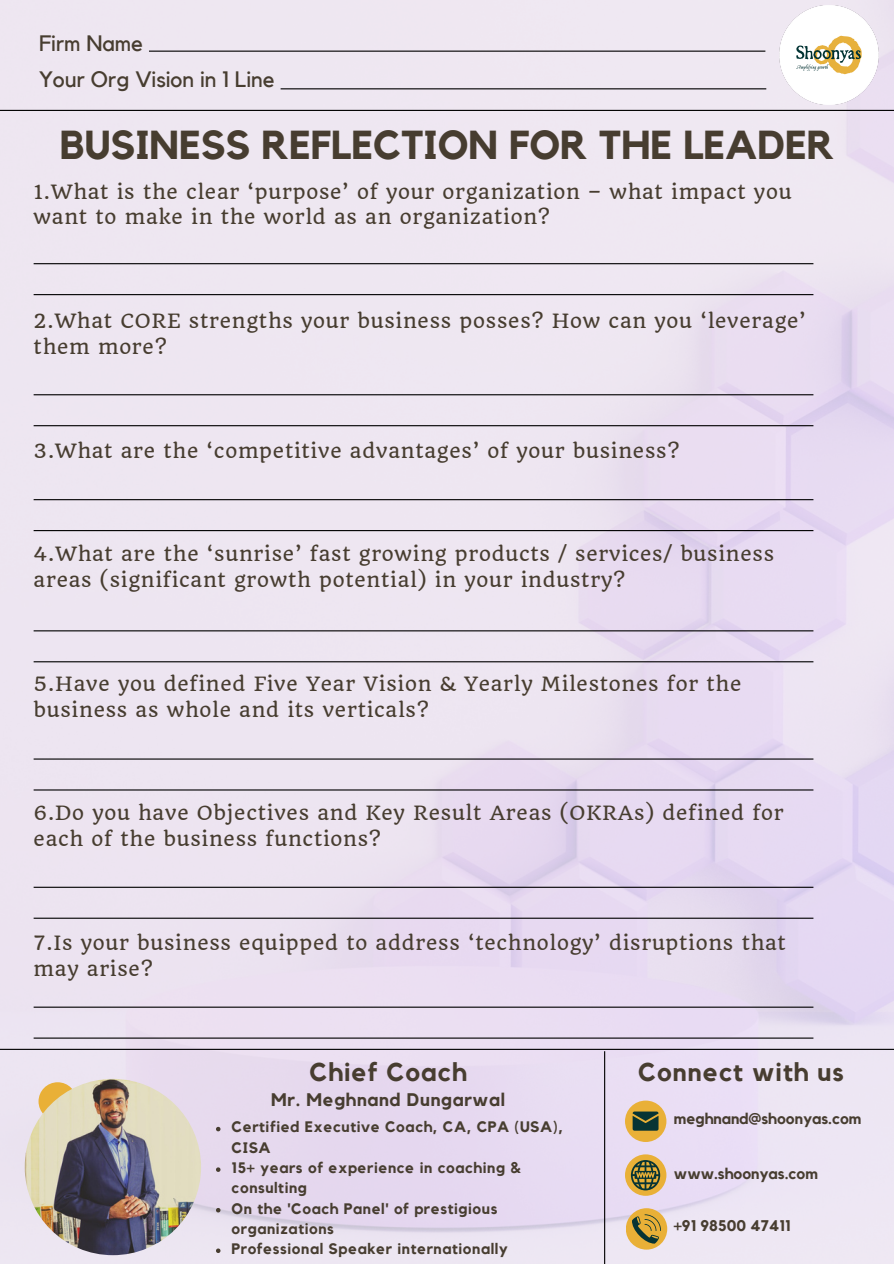
<style>
.page{position:relative;width:894px;height:1264px;background:#fff}
.page>*{position:absolute;margin:0;border:0;box-sizing:border-box;transform-origin:0 0}
.t1{font:700 40.35px "Kollektif";color:#473d30}
.t2{font:700 25.65px "Kollektif";letter-spacing:.04em;color:#473d30}
.t3{font:22.2px "Kollektif";color:#473d30}
.t4{font:19.2px/26px "Quando";letter-spacing:.04em;color:#473d30}
.t5{font:700 18.15px "Kollektif";letter-spacing:.04em;color:#473d30}
.t6{font:700 15.45px "Kollektif";color:#473d30}
.t7{font:700 15.15px/20.2px "Kollektif";letter-spacing:.04em;color:#473d30}
</style>
<div class="page">
<img style="left:0;top:0;width:893px;height:1263px">
<hr style="left:0;top:110px;width:893px;height:1px;background:#000">
<img style="left:776px;top:5px;width:104px;height:99px">
<hr style="left:0;top:1048px;width:893px;height:1px;background:#000">
<hr style="left:604px;top:1051px;width:1px;height:212px;background:#000">
<svg style="left:624px;top:1154px;width:42px;height:41px"></svg>
<div style="left:625px;top:1208px;width:42px;height:41px;background:#e9b037;border-radius:50%"></div>
<svg style="left:631px;top:1214px;width:30px;height:29px"></svg>
<svg style="left:630px;top:1159px;width:30px;height:31px"></svg>
<div style="left:624px;top:1100px;width:42px;height:41px;background:#e9b037;border-radius:50%"></div>
<svg style="left:632px;top:1111px;width:26px;height:19px"></svg>
<div style="left:38px;top:1082px;width:39px;height:38px;background:#e9b037;border-radius:50%"></div>
<img style="left:25px;top:1078px;width:176px;height:177px;border-radius:50%">
<svg style="left:216px;top:1126px;width:4px;height:5px"></svg>
<svg style="left:216px;top:1167px;width:4px;height:4px"></svg>
<svg style="left:216px;top:1207px;width:4px;height:5px"></svg>
<svg style="left:216px;top:1248px;width:4px;height:4px"></svg>
<hr style="left:149px;top:51px;width:616px;height:1px;background:#000">
<hr style="left:280px;top:88px;width:486px;height:1px;background:#000">
<hr style="left:34px;top:294px;width:779px;height:1px;background:#000">
<hr style="left:34px;top:263px;width:779px;height:1px;background:#000">
<hr style="left:34px;top:425px;width:779px;height:1px;background:#000">
<hr style="left:34px;top:394px;width:779px;height:1px;background:#000">
<hr style="left:34px;top:530px;width:779px;height:1px;background:#000">
<hr style="left:34px;top:499px;width:779px;height:1px;background:#000">
<hr style="left:34px;top:661px;width:779px;height:1px;background:#000">
<hr style="left:34px;top:630px;width:779px;height:1px;background:#000">
<hr style="left:34px;top:789px;width:779px;height:1px;background:#000">
<hr style="left:34px;top:758px;width:779px;height:1px;background:#000">
<hr style="left:34px;top:917px;width:779px;height:1px;background:#000">
<hr style="left:34px;top:886px;width:779px;height:1px;background:#000">
<hr style="left:34px;top:1037px;width:779px;height:1px;background:#000">
<hr style="left:34px;top:1006px;width:779px;height:1px;background:#000">
<p class="t3" style="left:39px;top:33px;width:106px">Firm Name</p>
<p class="t3" style="left:39px;top:69px;width:237px">Your Org Vision in 1 Line</p>
<p class="t1" style="left:60px;top:127px;width:775px">BUSINESS REFLECTION FOR THE LEADER</p>
<p class="t4" style="left:34px;top:178px;width:759px">1.What is the clear ‘purpose’ of your organization – what impact you want to make in the world as an organization?</p>
<p class="t4" style="left:34px;top:308px;width:773px">2.What CORE strengths your business posses? How can you ‘leverage’ them more?</p>
<p class="t4" style="left:34px;top:437px;width:647px">3.What are the ‘competitive advantages’ of your business?</p>
<p class="t4" style="left:34px;top:541px;width:741px">4.What are the ‘sunrise’ fast growing products / services/ business areas (significant growth potential) in your industry?</p>
<p class="t4" style="left:34px;top:671px;width:709px">5.Have you defined Five Year Vision &amp; Yearly Milestones for the business as whole and its verticals?</p>
<p class="t4" style="left:34px;top:800px;width:751px">6.Do you have Objectives and Key Result Areas (OKRAs) defined for each of the business functions?</p>
<p class="t4" style="left:34px;top:929px;width:753px">7.Is your business equipped to address ‘technology’ disruptions that may arise?</p>
<p class="t2" style="left:309px;top:1060px;width:159px">Chief Coach</p>
<p class="t5" style="left:271px;top:1091px;width:235px">Mr. Meghnand Dungarwal</p>
<p class="t7" style="left:231px;top:1117px;width:333px">Certified Executive Coach, CA, CPA (USA),<br>CISA</p>
<p class="t7" style="left:231px;top:1158px;width:291px">15+ years of experience in coaching &amp; consulting</p>
<p class="t7" style="left:231px;top:1198px;width:267px">On the 'Coach Panel' of prestigious organizations</p>
<p class="t7" style="left:231px;top:1239px;width:278px">Professional Speaker internationally</p>
<p class="t2" style="left:638px;top:1060px;width:207px">Connect with us</p>
<p class="t6" style="left:673px;top:1111px;width:189px">meghnand@shoonyas.com</p>
<p class="t6" style="left:673px;top:1166px;width:145px">www.shoonyas.com</p>
<p class="t6" style="left:673px;top:1218px;width:118px">+91 98500 47411</p>
</div>
